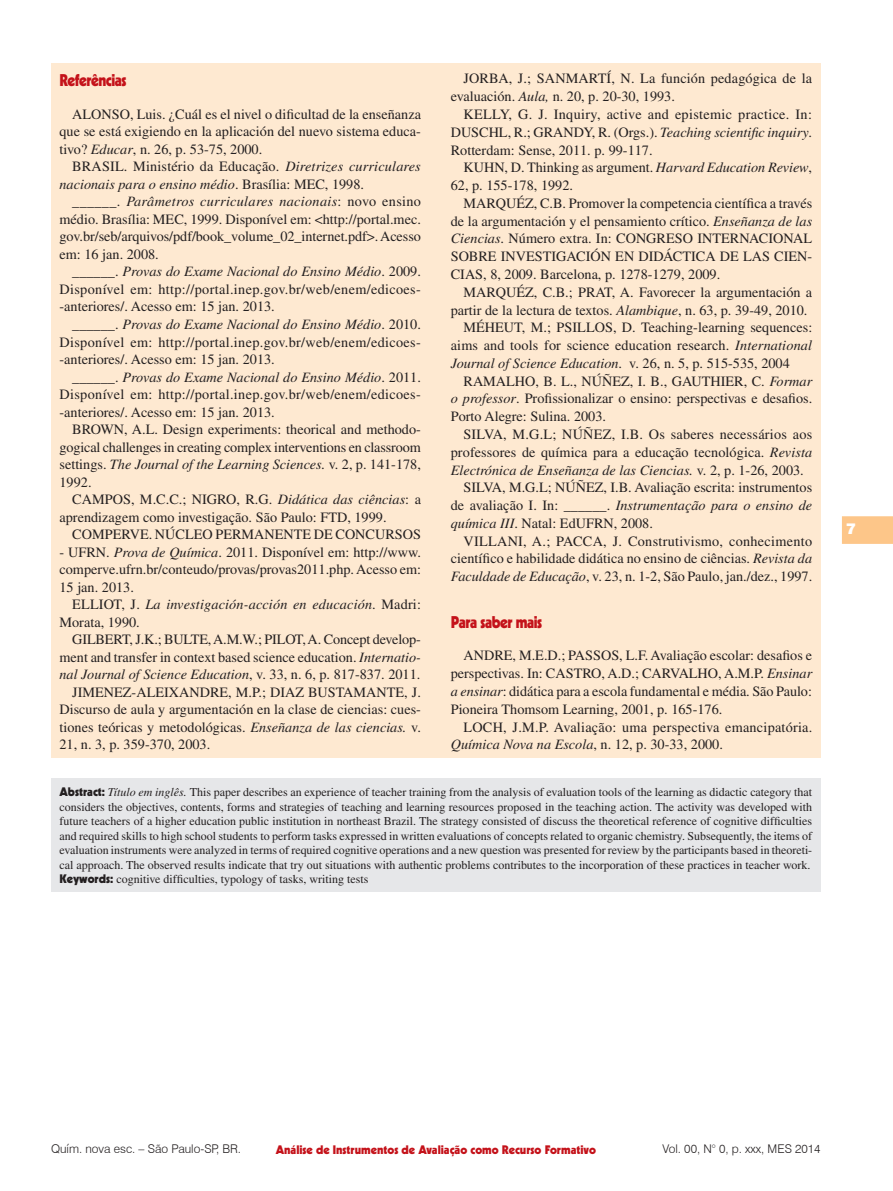
<style>
.page{position:relative;width:893px;height:1191px;background:#fff}
.page>*{position:absolute;margin:0;border:0;box-sizing:border-box;transform-origin:0 0}
.Seção{font:900 16.5px "Kabel";letter-spacing:-.03em;color:#c4121a;scale:.9 1}
.t1{font:900 15px "Swiss 721 BT";color:#fff}
.Bibliografia{font:14.25px/17.5px "Times";color:#231f20;text-align:justify}
.Bibliografia-2{font:italic 14.25px/17.5px "Times";letter-spacing:.01em;color:#231f20}
.Abstract{font:12px/14.4px "Times";color:#231f20;text-align:justify}
.t2{font:300 12px "Swiss 721 BT";color:#231f20}
.t3{font:900 12px "Kabel";color:#c4121a}
.s1{font-style:italic}
.s2{font-family:"Kabel";font-weight:900}
.s3{font-style:normal}
</style>
<div class="page">
<svg style="left:842px;top:516px;width:51px;height:28px"></svg>
<div style="left:51px;top:64px;width:770px;height:694px;background:#fee9d1"></div>
<div style="left:51px;top:778px;width:770px;height:113px;background:#e6e7e9"></div>
<p class="Bibliografia" style="left:451px;top:70px;width:363px;text-indent:13px">JORBA, J.; SANMARTÍ, N. La función pedagógica de la evaluación. <span class="s1">Aula,</span> n. 20, p. 20-30, 1993.</p>
<p class="Bibliografia" style="left:451px;top:105px;width:363px;text-indent:13px">KELLY, G. J. Inquiry, active and epistemic practice. In:<br>DUSCHL, R.; GRANDY, R. (Orgs.). <span class="s1">Teaching scientific inquiry</span>.<br>Rotterdam: Sense, 2011. p. 99-117.</p>
<p class="Bibliografia" style="left:451px;top:159px;width:363px;text-indent:13px">KUHN, D. Thinking as argument. <span class="s1">Harvard Education Review</span>,<br>62, p. 155-178, 1992.</p>
<p class="Bibliografia" style="left:451px;top:194px;width:363px;text-indent:13px">MARQUÉZ, C.B. Promover la competencia científica a través de la argumentación y el pensamiento crítico. <span class="s1">Enseñanza de las Ciencias</span>. Número extra. In: CONGRESO INTERNACIONAL SOBRE INVESTIGACIÓN EN DIDÁCTICA DE LAS CIEN-CIAS, 8, 2009. Barcelona, p. 1278-1279, 2009.</p>
<p class="Bibliografia" style="left:451px;top:283px;width:363px;text-indent:13px">MARQUÉZ, C.B.; PRAT, A. Favorecer la argumentación a partir de la lectura de textos. <span class="s1">Alambique</span>, n. 63, p. 39-49, 2010.</p>
<p class="Bibliografia" style="left:451px;top:319px;width:363px;text-indent:13px">MÉHEUT, M.; PSILLOS, D. Teaching-learning sequences: aims and tools for science education research. <span class="s1">International Journal of Science Education</span>. v. 26, n. 5, p. 515-535, 2004</p>
<p class="Bibliografia" style="left:451px;top:372px;width:363px;text-indent:13px">RAMALHO, B. L., NÚÑEZ, I. B., GAUTHIER, C. <span class="s1">Formar o professor</span>. Profissionalizar o ensino: perspectivas e desafios.<br>Porto Alegre: Sulina. 2003.</p>
<p class="Bibliografia" style="left:451px;top:425px;width:363px;text-indent:13px">SILVA, M.G.L; NÚÑEZ, I.B. Os saberes necessários aos professores de química para a educação tecnológica. <span class="s1">Revista Electrónica de Enseñanza de las Ciencias.</span> v. 2, p. 1-26, 2003.</p>
<p class="Bibliografia" style="left:451px;top:478px;width:363px;text-indent:13px">SILVA, M.G.L; NÚÑEZ, I.B. Avaliação escrita: instrumentos de avaliação I. In: ______. <span class="s1">Instrumentação para o ensino de química III</span>. Natal: EdUFRN, 2008.</p>
<p class="Bibliografia" style="left:451px;top:532px;width:363px;text-indent:13px">VILLANI, A.; PACCA, J. Construtivismo, conhecimento científico e habilidade didática no ensino de ciências. <span class="s1">Revista da Faculdade de Educação</span>, v. 23, n. 1-2, São Paulo, jan./dez., 1997.</p>
<p class="Seção" style="left:451px;top:611px;width:103px">Para saber mais</p>
<p class="Bibliografia" style="left:451px;top:646px;width:363px;text-indent:13px">ANDRE, M.E.D.; PASSOS, L.F. Avaliação escolar: desafios e perspectivas. In: CASTRO, A.D.; CARVALHO, A.M.P. <span class="s1">Ensinar a ensinar</span>: didática para a escola fundamental e média. São Paulo:<br>Pioneira Thomsom Learning, 2001, p. 165-176.</p>
<p class="Bibliografia" style="left:451px;top:718px;width:363px;text-indent:13px">LOCH, J.M.P. Avaliação: uma perspectiva emancipatória.<br><span class="s1">Química Nova na Escola</span>, n. 12, p. 30-33, 2000.</p>
<p class="Abstract" style="left:59px;top:785px;width:754px"><span class="s2">Abstract:</span> <span class="s1">Título em inglês.</span> This paper describes an experience of teacher training from the analysis of evaluation tools of the learning as didactic category that considers the objectives, contents, forms and strategies of teaching and learning resources proposed in the teaching action. The activity was developed with future teachers of a higher education public institution in northeast Brazil. The strategy consisted of discuss the theoretical reference of cognitive difficulties and required skills to high school students to perform tasks expressed in written evaluations of concepts related to organic chemistry. Subsequently, the items of evaluation instruments were analyzed in terms of required cognitive operations and a new question was presented for review by the participants based in theoreti&shy;cal approach. The observed results indicate that try out situations with authentic problems contributes to the incorporation of these practices in teacher work.</p>
<p class="Abstract" style="left:59px;top:871px;width:311px"><span class="s2">Keywords:</span> cognitive difficulties, typology of tasks, writing tests</p>
<p class="Seção" style="left:60px;top:70px;width:76px">Referências</p>
<p class="Bibliografia" style="left:60px;top:105px;width:363px;text-indent:13px">ALONSO, Luis. ¿Cuál es el nivel o dificultad de la enseñanza que se está exigiendo en la aplicación del nuevo sistema educa&shy;tivo? <span class="s1">Educar</span>, n. 26, p. 53-75, 2000.</p>
<p class="Bibliografia" style="left:60px;top:158px;width:363px;text-indent:13px">BRASIL. Ministério da Educação. <span class="s1">Diretrizes curriculares nacionais para o ensino médio</span>. Brasília: MEC, 1998.</p>
<p class="Bibliografia" style="left:60px;top:193px;width:363px;text-indent:13px">______. <span class="s1">Parâmetros curriculares nacionais</span>: novo ensino médio. Brasília: MEC, 1999. Disponível em: &lt;http://portal.mec. gov.br/seb/arquivos/pdf/book_volume_02_internet.pdf&gt;. Acesso em: 16 jan. 2008.</p>
<p class="Bibliografia" style="left:60px;top:263px;width:363px;text-indent:13px">______. <span class="s1">Provas do Exame Nacional do Ensino Médio</span>. 2009.<br>Disponível em: http://portal.inep.gov.br/web/enem/edicoes--anteriores/. Acesso em: 15 jan. 2013.</p>
<p class="Bibliografia" style="left:60px;top:315px;width:363px;text-indent:13px">______. <span class="s1">Provas do Exame Nacional do Ensino Médio</span>. 2010.<br>Disponível em: http://portal.inep.gov.br/web/enem/edicoes--anteriores/. Acesso em: 15 jan. 2013.</p>
<p class="Bibliografia" style="left:60px;top:368px;width:363px;text-indent:13px">______. <span class="s1">Provas do Exame Nacional do Ensino Médio</span>. 2011.<br>Disponível em: http://portal.inep.gov.br/web/enem/edicoes--anteriores/. Acesso em: 15 jan. 2013.</p>
<p class="Bibliografia" style="left:60px;top:420px;width:363px;text-indent:13px">BROWN, A.L. Design experiments: theorical and methodo&shy;gogical challenges in creating complex interventions en classroom settings. <span class="s1">The Journal of the Learning Sciences.</span> v. 2, p. 141-178, 1992.</p>
<p class="Bibliografia" style="left:60px;top:490px;width:363px;text-indent:13px">CAMPOS, M.C.C.; NIGRO, R.G. <span class="s1">Didática das ciências</span>: a aprendizagem como investigação. São Paulo: FTD, 1999.</p>
<p class="Bibliografia" style="left:72px;top:525px;width:350px">COMPERVE. NÚCLEO PERMANENTE DE CONCURSOS</p>
<p class="Bibliografia" style="left:60px;top:543px;width:363px">- UFRN. <span class="s1">Prova de Química</span>. 2011. Disponível em: http://www. comperve.ufrn.br/conteudo/provas/provas2011.php. Acesso em:<br>15 jan. 2013.</p>
<p class="Bibliografia-2" style="left:60px;top:595px;width:363px;text-indent:13px"><span class="s3">ELLIOT, J.</span> La investigación-acción en educación<span class="s3">. Madri:<br>Morata, 1990.</span></p>
<p class="Bibliografia" style="left:60px;top:630px;width:363px;text-indent:13px">GILBERT, J.K.; BULTE, A.M.W.; PILOT, A. Concept develop&shy;ment and transfer in context based science education. <span class="s1">Internatio&shy;nal Journal of Science Education</span>, v. 33, n. 6, p. 817-837. 2011.</p>
<p class="Bibliografia" style="left:60px;top:683px;width:363px;text-indent:13px">JIMENEZ-ALEIXANDRE, M.P.; DIAZ BUSTAMANTE, J.<br>Discurso de aula y argumentación en la clase de ciencias: cues&shy;tiones teóricas y metodológicas. <span class="s1">Enseñanza de las ciencias.</span> v.<br>21, n. 3, p. 359-370, 2003.</p>
<p class="t1" style="left:846px;top:519px;width:11px">7</p>
<p class="t2" style="left:51px;top:1141px;width:192px">Quím. nova esc. – São Paulo-SP, BR.</p>
<p class="t2" style="left:662px;top:1141px;width:160px">Vol. 00, N° 0, p. xxx, MES 2014</p>
<p class="t3" style="left:276px;top:1141px;width:322px">Análise de Instrumentos de Avaliação como Recurso Formativo</p>
</div>
